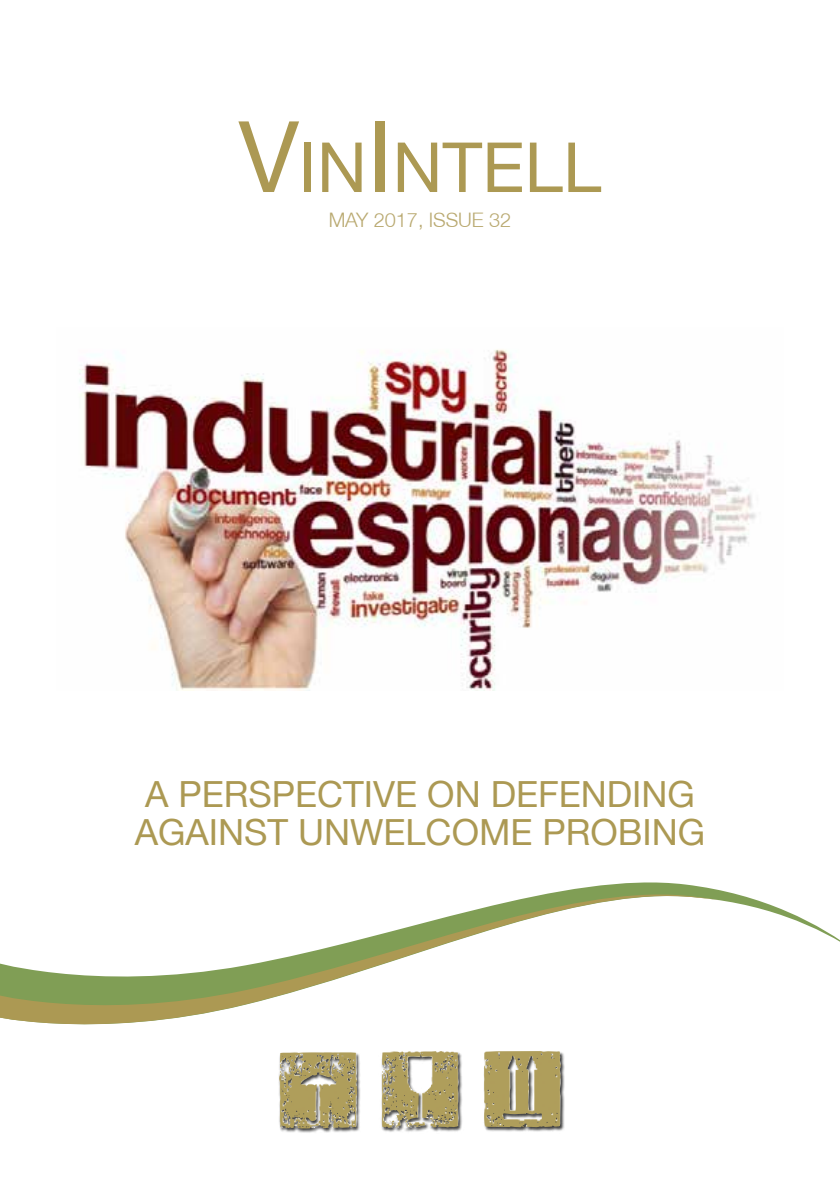
<style>
.page{position:relative;width:840px;height:1191px;background:#fff}
.page>*{position:absolute;margin:0;border:0;box-sizing:border-box;transform-origin:0 0}
.t1{font:69.2px "Helvetica Neue LT";color:#ac9953}
.t2{font:36px/38px "Helvetica Neue LT";color:#ac9953}
.t3{font:300 20px "Helvetica Neue LT";letter-spacing:-.005em;color:#b9a970}
.s1{font-size:98.8px}
</style>
<div class="page">
<div style="left:278px;top:1050px;width:286px;height:83px;background:#000;opacity:.75"></div>
<img style="left:483px;top:1051px;width:77px;height:76px">
<svg style="left:606px;top:882px;width:233px;height:59px"></svg>
<svg style="left:0;top:885px;width:719px;height:140px"></svg>
<img style="left:79px;top:349px;width:677px;height:342px">
<h1 class="t1" style="left:238px;top:126px;width:364px"><span class="s1">V</span>IN<span class="s1">I</span> NTELL</h1>
<p class="t3" style="left:328px;top:207px;width:184px">MAY 2017, ISSUE 32</p>
<p class="t2" style="left:135px;top:774px;width:571px">A PERSPECTIVE ON DEFENDING<br>AGAINST UNWELCOME PROBING</p>
</div>
